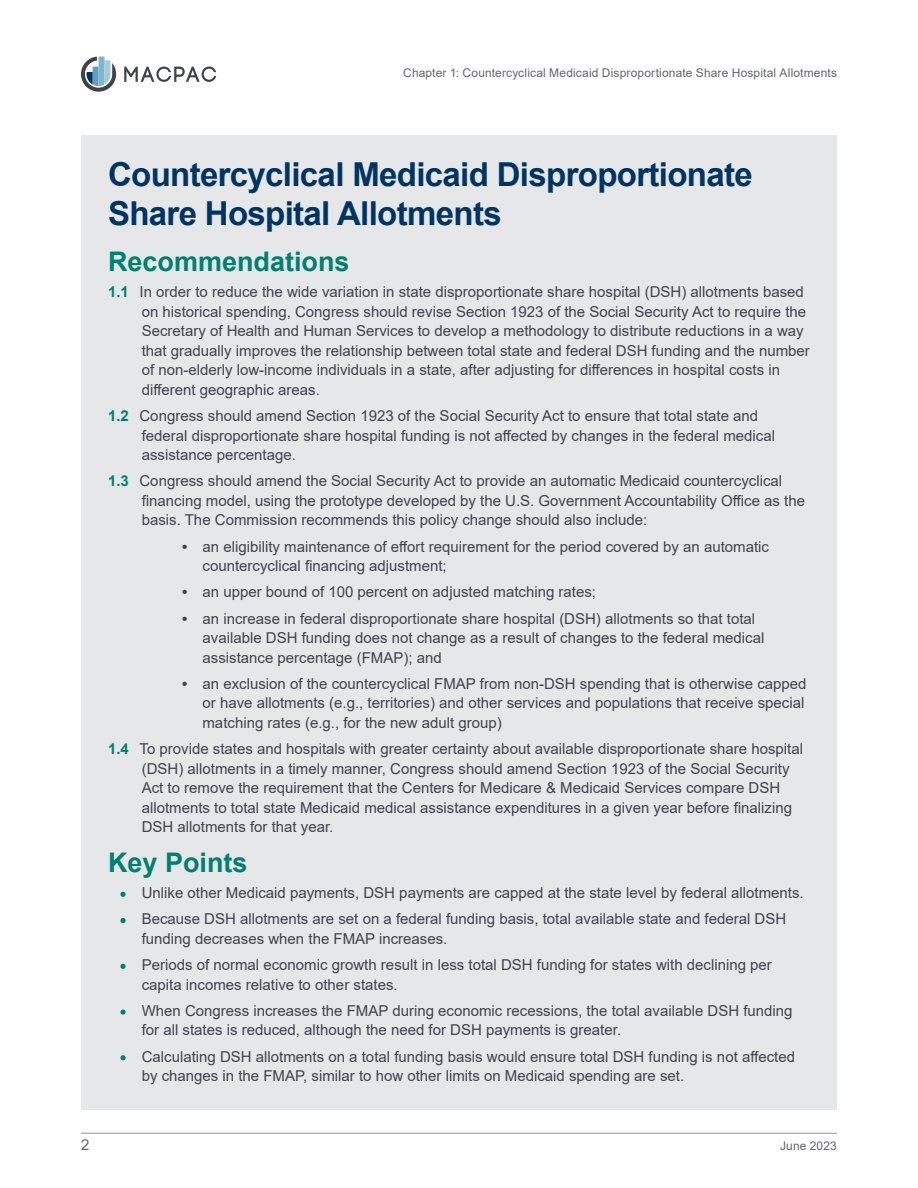
<style>
.page{position:relative;width:918px;height:1188px;background:#fff}
.page>*{position:absolute;margin:0;border:0;box-sizing:border-box;transform-origin:0 0}
.t1{font:700 33px/39px "Arial";letter-spacing:-.02em;color:#003461}
.H1_Key_Points{font:700 27px "Arial";color:#008170}
.Recommendations-Ch1{font:15px/19.5px "Arial";color:#40434b}
.List_Bullet_1{font:15px/19.5px "Arial";color:#40434b}
.t2{font:15px "Arial";color:#65666c}
.t3{font:12px "Arial";letter-spacing:.01em;color:#65666c}
.s1{font-weight:700;color:#008170}
.s2{font-weight:700}
.s3{font-size:8.7px;color:#008170}
</style>
<div class="page">
<hr style="left:81px;top:1133px;width:756px;height:1px;background:#939598">
<svg style="left:81px;top:57px;width:35px;height:35px"></svg>
<svg style="left:124px;top:67px;width:92px;height:15px"></svg>
<div style="left:81px;top:135px;width:756px;height:974px;background:#e6e7e9"></div>
<p class="t3" style="left:403px;top:65px;width:435px">Chapter 1: Countercyclical Medicaid Disproportionate Share Hospital Allotments</p>
<h2 class="t1" style="left:108px;top:155px;width:646px">Countercyclical Medicaid Disproportionate<br>Share Hospital Allotments</h2>
<h3 class="H1_Key_Points" style="left:108px;top:243px;width:243px">Recommendations</h3>
<p class="Recommendations-Ch1" style="left:142px;top:282px;width:670px;text-indent:-34px"><span class="s1">1.1</span> In order to reduce the wide variation in state disproportionate share hospital (DSH) allotments based on historical spending, Congress should revise Section 1923 of the Social Security Act to require the Secretary of Health and Human Services to develop a methodology to distribute reductions in a way that gradually improves the relationship between total state and federal DSH funding and the number of non-elderly low-income individuals in a state, after adjusting for differences in hospital costs in different geographic areas.</p>
<p class="Recommendations-Ch1" style="left:142px;top:406px;width:635px;text-indent:-34px"><span class="s1">1.2</span> Congress should amend Section 1923 of the Social Security Act to ensure that total state and federal disproportionate share hospital funding is not affected by changes in the federal medical assistance percentage.</p>
<p class="Recommendations-Ch1" style="left:142px;top:471px;width:665px;text-indent:-34px"><span class="s1">1.3</span> Congress should amend the Social Security Act to provide an automatic Medicaid countercyclical financing model, using the prototype developed by the U.S. Government Accountability Office as the basis. The Commission recommends this policy change should also include:</p>
<p class="Recommendations-Ch1" style="left:202px;top:537px;width:568px;text-indent:-20px"><span class="s2">•</span> an eligibility maintenance of effort requirement for the period covered by an automatic countercyclical financing adjustment;</p>
<p class="Recommendations-Ch1" style="left:182px;top:582px;width:415px"><span class="s2">•</span> an upper bound of 100 percent on adjusted matching rates;</p>
<p class="Recommendations-Ch1" style="left:202px;top:609px;width:563px;text-indent:-20px"><span class="s2">•</span> an increase in federal disproportionate share hospital (DSH) allotments so that total available DSH funding does not change as a result of changes to the federal medical assistance percentage (FMAP); and</p>
<p class="Recommendations-Ch1" style="left:202px;top:674px;width:606px;text-indent:-20px"><span class="s2">•</span> an exclusion of the countercyclical FMAP from non-DSH spending that is otherwise capped or have allotments (e.g., territories) and other services and populations that receive special matching rates (e.g., for the new adult group)</p>
<p class="Recommendations-Ch1" style="left:142px;top:739px;width:663px;text-indent:-34px"><span class="s1">1.4</span> To provide states and hospitals with greater certainty about available disproportionate share hospital (DSH) allotments in a timely manner, Congress should amend Section 1923 of the Social Security Act to remove the requirement that the Centers for Medicare &amp; Medicaid Services compare DSH allotments to total state Medicaid medical assistance expenditures in a given year before finalizing DSH allotments for that year.</p>
<h3 class="H1_Key_Points" style="left:108px;top:843px;width:141px">Key Points</h3>
<p class="List_Bullet_1" style="left:122px;top:883px;width:684px"><span class="s3">•</span> Unlike other Medicaid payments, DSH payments are capped at the state level by federal allotments.</p>
<p class="List_Bullet_1" style="left:142px;top:909px;width:646px;text-indent:-20px"><span class="s3">•</span> Because DSH allotments are set on a federal funding basis, total available state and federal DSH funding decreases when the FMAP increases.</p>
<p class="List_Bullet_1" style="left:142px;top:955px;width:632px;text-indent:-20px"><span class="s3">•</span> Periods of normal economic growth result in less total DSH funding for states with declining per capita incomes relative to other states.</p>
<p class="List_Bullet_1" style="left:142px;top:1001px;width:652px;text-indent:-20px"><span class="s3">•</span> When Congress increases the FMAP during economic recessions, the total available DSH funding for all states is reduced, although the need for DSH payments is greater.</p>
<p class="List_Bullet_1" style="left:142px;top:1047px;width:655px;text-indent:-20px"><span class="s3">•</span> Calculating DSH allotments on a total funding basis would ensure total DSH funding is not affected by changes in the FMAP, similar to how other limits on Medicaid spending are set.</p>
<p class="t2" style="left:81px;top:1135px;width:10px">2</p>
<p class="t3" style="left:780px;top:1137px;width:58px">June 2023</p>
</div>
